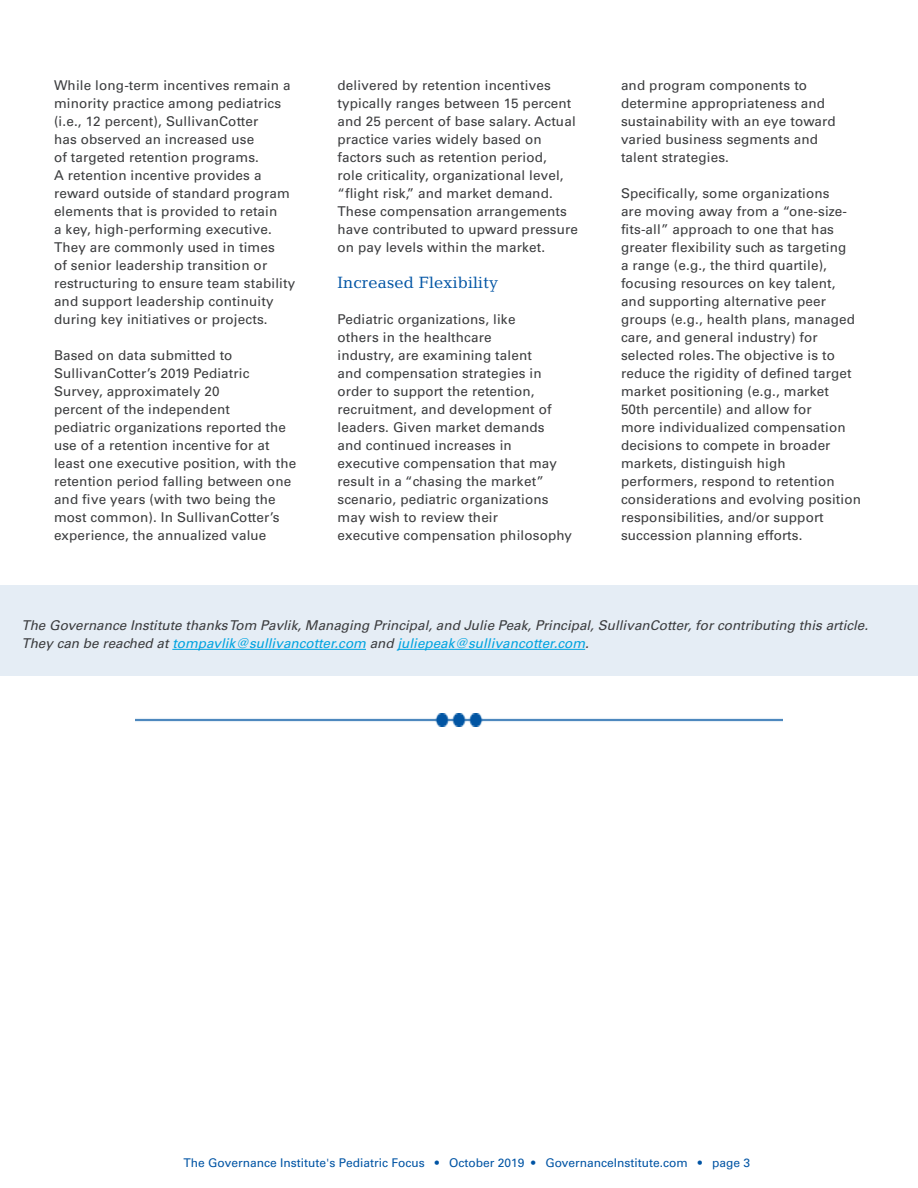
<style>
.page{position:relative;width:918px;height:1188px;background:#fff}
.page>*{position:absolute;margin:0;border:0;box-sizing:border-box;transform-origin:0 0}
.firstParagraph{font:16.5px "Candida Std";letter-spacing:.01em;color:#0054a4}
.firstParagraph-2{font:13.5px/18px "Univers LT Std";letter-spacing:.01em;color:#3b3c3e}
.body-no-indent{font:italic 13.5px/18px "Univers LT Std";color:#3b3c3e}
.t1{font:12px "Univers LT Std";color:#0054a4}
.s1{color:#00a3e0}
</style>
<div class="page">
<img style="left:135px;top:714px;width:648px;height:12px">
<div style="left:0;top:585px;width:918px;height:91px;background:#e5edf5"></div>
<hr style="left:172px;top:649px;width:194px;height:1px;background:#00a3e0">
<hr style="left:398px;top:649px;width:187px;height:1px;background:#00a3e0">
<p class="firstParagraph-2" style="left:54px;top:76px;width:243px">While long-term incentives remain a minority practice among pediatrics (i.e., 12 percent), SullivanCotter<br>has observed an increased use<br>of targeted retention programs.<br>A retention incentive provides a reward outside of standard program elements that is provided to retain<br>a key, high-performing executive.<br>They are commonly used in times<br>of senior leadership transition or restructuring to ensure team stability and support leadership continuity during key initiatives or projects.</p>
<p class="firstParagraph-2" style="left:54px;top:346px;width:244px">Based on data submitted to SullivanCotter’s 2019 Pediatric Survey, approximately 20<br>percent of the independent<br>pediatric organizations reported the use of a retention incentive for at least one executive position, with the retention period falling between one and five years (with two being the most common). In SullivanCotter’s experience, the annualized value</p>
<p class="firstParagraph-2" style="left:338px;top:76px;width:242px">delivered by retention incentives typically ranges between 15 percent and 25 percent of base salary. Actual practice varies widely based on factors such as retention period,<br>role criticality, organizational level, “flight risk,” and market demand.<br>These compensation arrangements have contributed to upward pressure on pay levels within the market.</p>
<p class="firstParagraph" style="left:338px;top:273px;width:162px">Increased Flexibility</p>
<p class="firstParagraph-2" style="left:338px;top:310px;width:236px">Pediatric organizations, like<br>others in the healthcare<br>industry, are examining talent<br>and compensation strategies in order to support the retention, recruitment, and development of leaders. Given market demands and continued increases in executive compensation that may result in a “chasing the market” scenario, pediatric organizations may wish to review their<br>executive compensation philosophy</p>
<p class="firstParagraph-2" style="left:621px;top:76px;width:216px">and program components to determine appropriateness and sustainability with an eye toward varied business segments and talent strategies.</p>
<p class="firstParagraph-2" style="left:621px;top:184px;width:242px">Specifically, some organizations<br>are moving away from a “one-size&shy;fits-all” approach to one that has greater flexibility such as targeting<br>a range (e.g., the third quartile), focusing resources on key talent, and supporting alternative peer groups (e.g., health plans, managed care, and general industry) for selected roles. The objective is to reduce the rigidity of defined target market positioning (e.g., market<br>50th percentile) and allow for<br>more individualized compensation decisions to compete in broader markets, distinguish high performers, respond to retention considerations and evolving position responsibilities, and/or support succession planning efforts.</p>
<p class="body-no-indent" style="left:21px;top:616px;width:848px">The Governance Institute thanks Tom Pavlik, Managing Principal, and Julie Peak, Principal, SullivanCotter, for contributing this article.<br>They can be reached at <span class="s1">tompavlik@sullivancotter.com</span> and <span class="s1">juliepeak@sullivancotter.com</span>.</p>
<p class="t1" style="left:184px;top:1156px;width:568px">The Governance Institute's Pediatric Focus • October 2019 • GovernanceInstitute.com • page 3</p>
</div>
